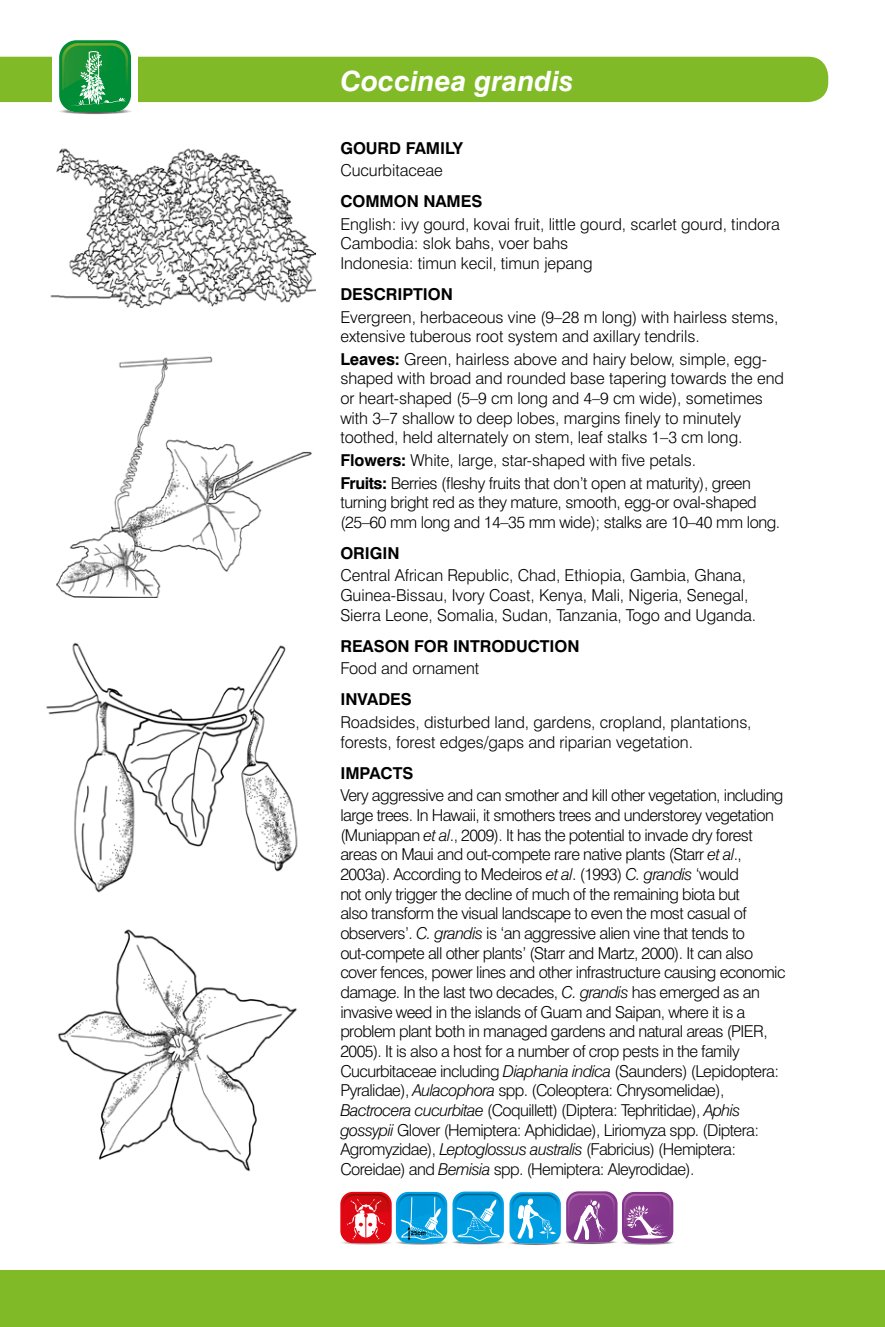
<style>
.page{position:relative;width:885px;height:1327px;background:#fff}
.page>*{position:absolute;margin:0;border:0;box-sizing:border-box;transform-origin:0 0}
.t1{font:italic 700 28px "Swiss 721 BT";color:#fff}
.t2{font:300 16.4px/19.6px "Swiss 721 BT";letter-spacing:-.035em;color:#000}
.t3{font:300 16.4px/19.6px "Swiss 721 BT";letter-spacing:-.005em;color:#000}
.t4{font:700 16.4px "Swiss 721 BT";letter-spacing:-.005em;color:#000}
.t5{font:700 6px "Swiss 721 BT";color:#000}
.s1{font-weight:700}
.s2{font-style:italic}
</style>
<div class="page">
<div style="left:0;top:1270px;width:884px;height:57px;background:#80ba27"></div>
<img style="left:59px;top:109px;width:73px;height:5px">
<div style="left:59px;top:40px;width:72px;height:72px;background:#008d36;border-radius:17px"></div>
<img style="left:62px;top:43px;width:66px;height:8px">
<img style="left:62px;top:105px;width:66px;height:4px">
<svg style="left:0;top:51px;width:828px;height:54px"></svg>
<img style="left:50px;top:148px;width:265px;height:160px">
<img style="left:56px;top:356px;width:256px;height:242px">
<img style="left:46px;top:642px;width:252px;height:251px">
<img style="left:58px;top:929px;width:239px;height:243px">
<img style="left:395px;top:1241px;width:52px;height:3px">
<div style="left:396px;top:1192px;width:51px;height:51px;background:#009fe3;border-radius:12px"></div>
<img style="left:398px;top:1194px;width:47px;height:15px">
<svg style="left:399px;top:1196px;width:44px;height:44px"></svg>
<img style="left:452px;top:1241px;width:52px;height:3px">
<div style="left:452px;top:1191px;width:52px;height:52px;background:#009fe3;border-radius:12px"></div>
<img style="left:454px;top:1193px;width:47px;height:16px">
<svg style="left:455px;top:1199px;width:44px;height:41px"></svg>
<img style="left:509px;top:1241px;width:52px;height:4px">
<div style="left:509px;top:1192px;width:51px;height:51px;background:#009fe3;border-radius:12px"></div>
<img style="left:511px;top:1194px;width:47px;height:16px">
<svg style="left:514px;top:1198px;width:42px;height:44px"></svg>
<img style="left:565px;top:1240px;width:52px;height:4px">
<div style="left:566px;top:1191px;width:51px;height:51px;background:#82368c;border-radius:12px"></div>
<img style="left:567px;top:1193px;width:48px;height:18px">
<img style="left:567px;top:1211px;width:48px;height:29px">
<svg style="left:570px;top:1199px;width:37px;height:44px"></svg>
<img style="left:622px;top:1241px;width:52px;height:3px">
<div style="left:622px;top:1192px;width:51px;height:51px;background:#82368c;border-radius:12px"></div>
<img style="left:624px;top:1194px;width:47px;height:17px">
<img style="left:624px;top:1211px;width:47px;height:30px">
<svg style="left:626px;top:1205px;width:42px;height:33px"></svg>
<img style="left:342px;top:1241px;width:49px;height:3px">
<div style="left:340px;top:1192px;width:51px;height:51px;background:#e30613;border-radius:12px"></div>
<img style="left:342px;top:1237px;width:47px;height:4px">
<img style="left:342px;top:1194px;width:47px;height:18px">
<svg style="left:346px;top:1199px;width:39px;height:40px"></svg>
<h1 class="t1" style="left:340px;top:64px;width:235px">Coccinea grandis</h1>
<p class="t4" style="left:340px;top:138px;width:124px">GOURD FAMILY</p>
<p class="t3" style="left:340px;top:160px;width:104px">Cucurbitaceae</p>
<p class="t4" style="left:340px;top:191px;width:143px">COMMON NAMES</p>
<p class="t3" style="left:340px;top:214px;width:441px">English: ivy gourd, kovai fruit, little gourd, scarlet gourd, tindora<br>Cambodia: slok bahs, voer bahs<br>Indonesia: timun kecil, timun jepang</p>
<p class="t4" style="left:340px;top:284px;width:114px">DESCRIPTION</p>
<p class="t3" style="left:340px;top:307px;width:439px">Evergreen, herbaceous vine (9–28 m long) with hairless stems, extensive tuberous root system and axillary tendrils.</p>
<p class="t3" style="left:340px;top:349px;width:445px"><span class="s1">Leaves:</span> Green, hairless above and hairy below, simple, egg&shy;shaped with broad and rounded base tapering towards the end or heart-shaped (5–9 cm long and 4–9 cm wide), sometimes with 3–7 shallow to deep lobes, margins finely to minutely toothed, held alternately on stem, leaf stalks 1–3 cm long.</p>
<p class="t2" style="left:340px;top:449px;width:412px;line-height:22.6px"><span class="s1">Flowers:</span> White, large, star-shaped with five petals.<br><span class="s1">Fruits:</span> Berries (fleshy fruits that don’t open at maturity), green</p>
<p class="t2" style="left:340px;top:492px;width:441px">turning bright red as they mature, smooth, egg-or oval-shaped (25–60 mm long and 14–35 mm wide); stalks are 10–40 mm long.</p>
<p class="t4" style="left:340px;top:543px;width:61px">ORIGIN</p>
<p class="t3" style="left:340px;top:565px;width:417px">Central African Republic, Chad, Ethiopia, Gambia, Ghana,<br>Guinea-Bissau, Ivory Coast, Kenya, Mali, Nigeria, Senegal,<br>Sierra Leone, Somalia, Sudan, Tanzania, Togo and Uganda.</p>
<p class="t4" style="left:340px;top:636px;width:240px">REASON FOR INTRODUCTION</p>
<p class="t3" style="left:340px;top:658px;width:140px">Food and ornament</p>
<p class="t4" style="left:340px;top:689px;width:73px">INVADES</p>
<p class="t3" style="left:340px;top:712px;width:413px">Roadsides, disturbed land, gardens, cropland, plantations, forests, forest edges/gaps and riparian vegetation.</p>
<p class="t4" style="left:340px;top:763px;width:74px">IMPACTS</p>
<p class="t2" style="left:340px;top:785px;width:446px">Very aggressive and can smother and kill other vegetation, including large trees. In Hawaii, it smothers trees and understorey vegetation (Muniappan <span class="s2">et al</span>., 2009). It has the potential to invade dry forest areas on Maui and out-compete rare native plants (Starr <span class="s2">et al</span>., 2003a). According to Medeiros <span class="s2">et al</span>. (1993) <span class="s2">C. grandis</span> ‘would<br>not only trigger the decline of much of the remaining biota but<br>also transform the visual landscape to even the most casual of observers’. <span class="s2">C. grandis</span> is ‘an aggressive alien vine that tends to out-compete all other plants’ (Starr and Martz, 2000). It can also cover fences, power lines and other infrastructure causing economic damage. In the last two decades, <span class="s2">C. grandis</span> has emerged as an invasive weed in the islands of Guam and Saipan, where it is a problem plant both in managed gardens and natural areas (PIER, 2005). It is also a host for a number of crop pests in the family Cucurbitaceae including <span class="s2">Diaphania indica</span> (Saunders) (Lepidoptera:<br>Pyralidae), <span class="s2">Aulacophora</span> spp. (Coleoptera: Chrysomelidae), <span class="s2">Bactrocera cucurbitae</span> (Coquillett) (Diptera: Tephritidae), <span class="s2">Aphis gossypii</span> Glover (Hemiptera: Aphididae), Liriomyza spp. (Diptera:<br>Agromyzidae), <span class="s2">Leptoglossus australis</span> (Fabricius) (Hemiptera:<br>Coreidae) and <span class="s2">Bemisia</span> spp. (Hemiptera: Aleyrodidae).</p>
<p class="t5" style="left:411px;top:1229px;width:17px">25cm</p>
</div>
